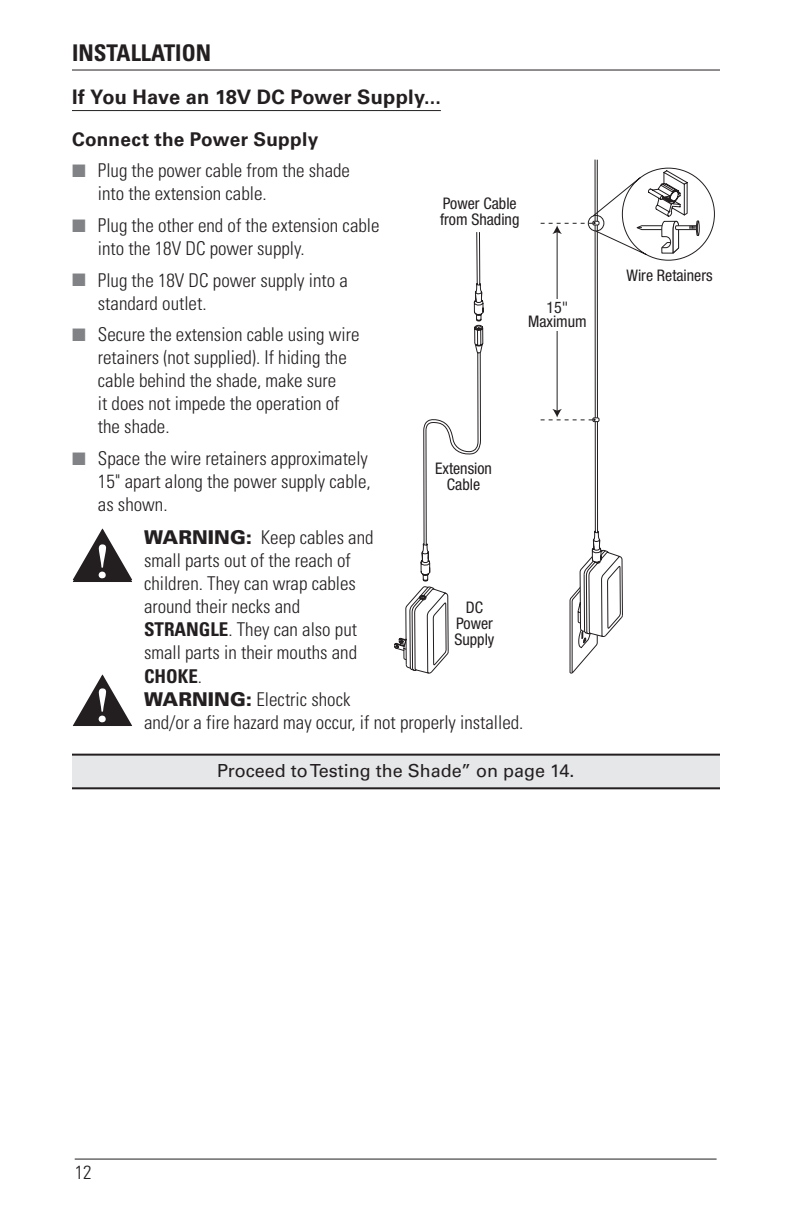
<style>
.page{position:relative;width:792px;height:1224px;background:#fff}
.page>*{position:absolute;margin:0;border:0;box-sizing:border-box;transform-origin:0 0}
.t1{font:700 condensed 23px "Univers LT Std";color:#231f20}
.IOC_Subhead_2{font:700 20px "Univers LT Std";letter-spacing:.01em;color:#231f20}
.IOC_Warning_Note{font:300 condensed 19px/23px "Univers LT Std";color:#231f20}
.IOC_Subhead_3{font:700 19px "Univers LT Std";letter-spacing:.015em;color:#231f20}
.IOC_Proceed{font:18px "Univers LT Std";color:#231f20}
.t2{font:condensed 16px/16px "Helvetica Neue LT Std";color:#231f20;text-align:center}
.s1{color:#808285}
.s2{font-weight:900;font-stretch:normal}
.s3{font-weight:700}
</style>
<div class="page">
<hr style="left:72px;top:70px;width:648px;height:1px;background:#231f20">
<hr style="left:75px;top:1159px;width:642px;height:1px;background:#231f20">
<hr style="left:72px;top:110px;width:369px;height:1px;background:#231f20">
<div style="left:72px;top:756px;width:648px;height:32px;background:#e6e7e9"></div>
<hr style="left:72px;top:754px;width:648px;height:2px;background:#231f20">
<hr style="left:72px;top:787px;width:648px;height:2px;background:#231f20">
<svg style="left:395px;top:232px;width:89px;height:441px"></svg>
<svg style="left:419px;top:352px;width:122px;height:246px"></svg>
<svg style="left:541px;top:160px;width:174px;height:513px"></svg>
<svg style="left:73px;top:528px;width:59px;height:54px"></svg>
<svg style="left:73px;top:674px;width:59px;height:52px"></svg>
<p class="t1" style="left:72px;top:38px;width:141px">INSTALLATION</p>
<p class="IOC_Subhead_2" style="left:72px;top:86px;width:370px">If You Have an 18V DC Power Supply...</p>
<p class="IOC_Subhead_3" style="left:72px;top:128px;width:248px">Connect the Power Supply</p>
<p class="IOC_Warning_Note" style="left:98px;top:159px;width:254px;text-indent:-26px"><span class="s1">■</span> Plug the power cable from the shade into the extension cable.</p>
<p class="IOC_Warning_Note" style="left:98px;top:214px;width:283px;text-indent:-26px"><span class="s1">■</span> Plug the other end of the extension cable into the 18V DC power supply.</p>
<p class="IOC_Warning_Note" style="left:98px;top:269px;width:252px;text-indent:-26px"><span class="s1">■</span> Plug the 18V DC power supply into a standard outlet.</p>
<p class="IOC_Warning_Note" style="left:98px;top:323px;width:263px;text-indent:-26px"><span class="s1">■</span> Secure the extension cable using wire retainers (not supplied). If hiding the cable behind the shade, make sure<br>it does not impede the operation of the shade.</p>
<p class="IOC_Warning_Note" style="left:98px;top:447px;width:274px;text-indent:-26px"><span class="s1">■</span> Space the wire retainers approximately<br>15" apart along the power supply cable, as shown.</p>
<p class="IOC_Warning_Note" style="left:144px;top:525px;width:231px"><span class="s2">WARNING:</span> Keep cables and small parts out of the reach of children. They can wrap cables around their necks and<br><span class="s3">STRANGLE</span>. They can also put small parts in their mouths and<br><span class="s3">CHOKE</span>.</p>
<p class="IOC_Warning_Note" style="left:144px;top:687px;width:381px"><span class="s2">WARNING:</span> Electric shock<br>and/or a fire hazard may occur, if not properly installed.</p>
<p class="IOC_Proceed" style="left:217px;top:760px;width:359px">Proceed to Testing the Shade” on page 14.</p>
<p class="t2" style="left:440px;top:196px;width:81px;text-align:left">Power Cable from Shading</p>
<p class="t2" style="left:528px;top:301px;width:60px;line-height:13.4px">15"<br>Maximum</p>
<p class="t2" style="left:435px;top:460px;width:58px">Extension<br>Cable</p>
<p class="t2" style="left:454px;top:599px;width:41px">DC<br>Power<br>Supply</p>
<p class="t2" style="left:626px;top:267px;width:88px">Wire Retainers</p>
<p class="IOC_Warning_Note" style="left:75px;top:1161px;width:18px">12</p>
</div>
